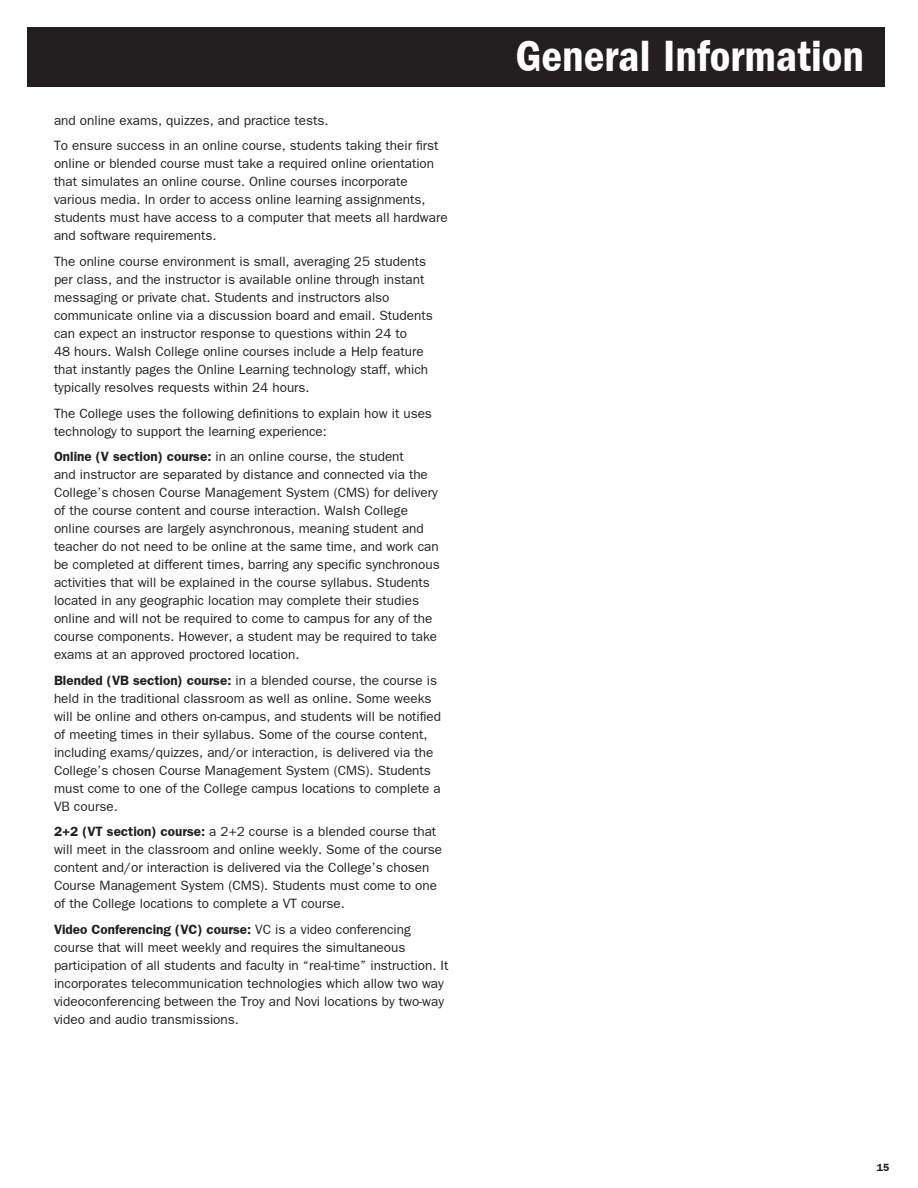
<style>
.page{position:relative;width:918px;height:1188px;background:#fff}
.page>*{position:absolute;margin:0;border:0;box-sizing:border-box;transform-origin:0 0}
.SECTION_BIG_TITLE_LE{font:600 condensed 45px "Franklin Gothic";color:#fff}
.BODY{font:13.5px/18px "Franklin Gothic";color:#231f20}
.t1{font:600 10.5px "Franklin Gothic";color:#231f20}
.s1{font-weight:600}
</style>
<div class="page">
<div style="left:27px;top:27px;width:857px;height:59px;background:#231f20"></div>
<p class="BODY" style="left:54px;top:111px;width:276px">and online exams, quizzes, and practice tests.</p>
<p class="BODY" style="left:54px;top:137px;width:395px">To ensure success in an online course, students taking their first online or blended course must take a required online orientation that simulates an online course. Online courses incorporate various media. In order to access online learning assignments, students must have access to a computer that meets all hardware and software requirements.</p>
<p class="BODY" style="left:54px;top:253px;width:380px">The online course environment is small, averaging 25 students per class, and the instructor is available online through instant messaging or private chat. Students and instructors also communicate online via a discussion board and email. Students can expect an instructor response to questions within 24 to<br>48 hours. Walsh College online courses include a Help feature that instantly pages the Online Learning technology staff, which typically resolves requests within 24 hours.</p>
<p class="BODY" style="left:54px;top:404px;width:380px">The College uses the following definitions to explain how it uses technology to support the learning experience:</p>
<p class="BODY" style="left:54px;top:448px;width:387px"><span class="s1">Online (V section) course:</span> in an online course, the student<br>and instructor are separated by distance and connected via the College’s chosen Course Management System (CMS) for delivery of the course content and course interaction. Walsh College online courses are largely asynchronous, meaning student and teacher do not need to be online at the same time, and work can be completed at different times, barring any specific synchronous activities that will be explained in the course syllabus. Students located in any geographic location may complete their studies online and will not be required to come to campus for any of the course components. However, a student may be required to take exams at an approved proctored location.</p>
<p class="BODY" style="left:54px;top:671px;width:389px"><span class="s1">Blended (VB section) course:</span> in a blended course, the course is held in the traditional classroom as well as online. Some weeks will be online and others on-campus, and students will be notified of meeting times in their syllabus. Some of the course content, including exams/quizzes, and/or interaction, is delivered via the College’s chosen Course Management System (CMS). Students must come to one of the College campus locations to complete a VB course.</p>
<p class="BODY" style="left:54px;top:823px;width:390px"><span class="s1">2+2 (VT section) course:</span> a 2+2 course is a blended course that will meet in the classroom and online weekly. Some of the course content and/or interaction is delivered via the College’s chosen Course Management System (CMS). Students must come to one of the College locations to complete a VT course.</p>
<p class="BODY" style="left:54px;top:920px;width:396px"><span class="s1">Video Conferencing (VC) course:</span> VC is a video conferencing course that will meet weekly and requires the simultaneous participation of all students and faculty in “real-time” instruction. It incorporates telecommunication technologies which allow two way videoconferencing between the Troy and Novi locations by two-way video and audio transmissions.</p>
<p class="SECTION_BIG_TITLE_LE" style="left:516px;top:30px;width:350px">General Information</p>
<p class="t1" style="left:877px;top:1161px;width:14px">15</p>
</div>
